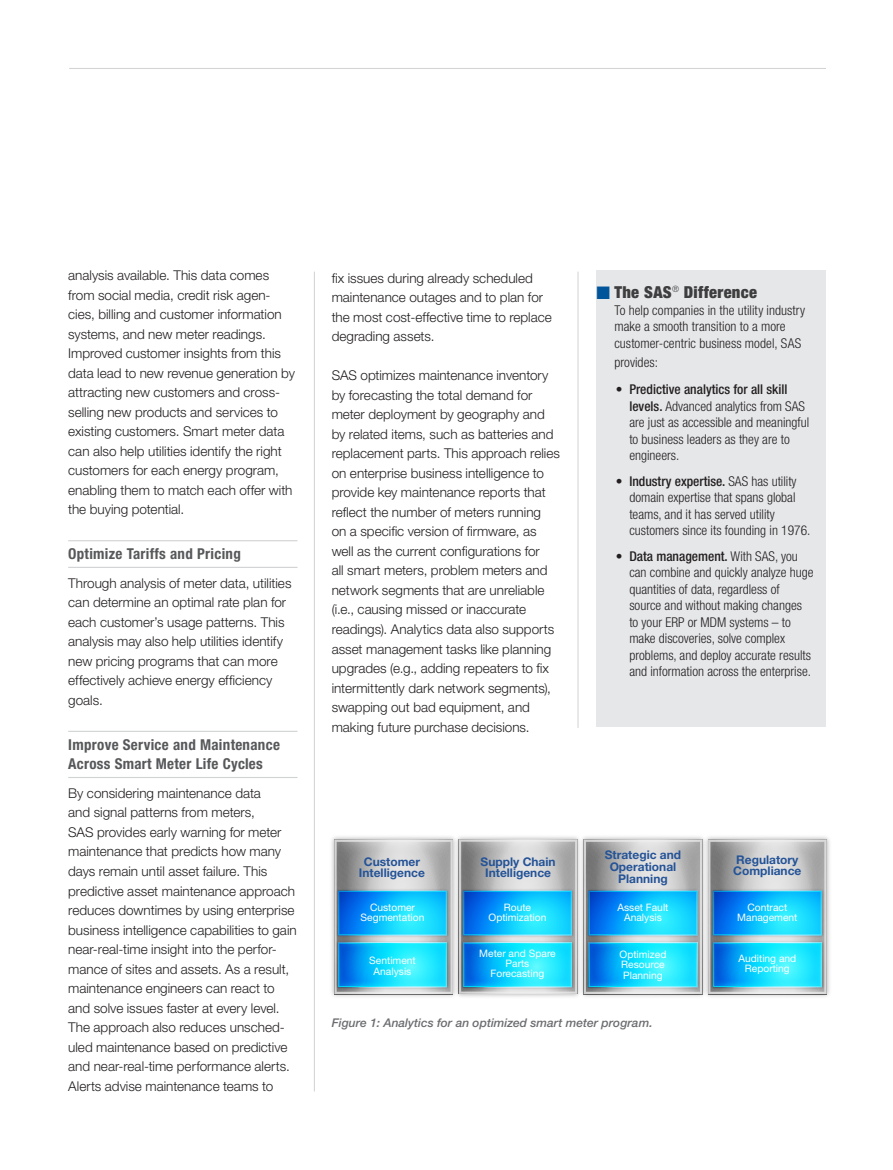
<style>
.page{position:relative;width:893px;height:1170px;background:#fff}
.page>*{position:absolute;margin:0;border:0;box-sizing:border-box;transform-origin:0 0}
.Sidebar_Subhd_1__Blu{font:900 condensed 16.5px "Helvetica Neue LT Std";letter-spacing:.02em;color:#3e3e3f}
.Subhead2__body_bla{font:700 condensed 15px/19.5px "Helvetica Neue LT Std";letter-spacing:.02em;color:#57585a}
.Body{font:300 13.5px/19.5px "Helvetica Neue LT Std";color:#231f20}
.Sidebar_Bullet_list{font:300 condensed 13.5px/16.5px "Helvetica Neue LT Std";color:#231f20}
.Sidebar_body_text{font:300 condensed 13.5px/16.5px "Helvetica Neue LT Std";letter-spacing:.005em;color:#231f20}
.t1{font:700 12px/10.2px "Helvetica Neue LT Std";color:#245397;text-align:center}
.Caption_cutline{font:italic 500 12px "Helvetica Neue LT Std";color:#6c6d70}
.t2{font:10.2px/10.2px "Helvetica Neue LT Std";color:#fff;text-align:center}
.s1{color:#01559b}
.s2{font-weight:500}
</style>
<div class="page">
<hr style="left:68px;top:540px;width:229px;height:1px;background:#d1d2d4">
<hr style="left:68px;top:566px;width:229px;height:2px;background:#d1d2d4">
<hr style="left:68px;top:730px;width:229px;height:1px;background:#d1d2d4">
<hr style="left:68px;top:776px;width:229px;height:2px;background:#d1d2d4">
<hr style="left:314px;top:272px;width:1px;height:819px;background:#d1d2d4">
<hr style="left:578px;top:272px;width:1px;height:456px;background:#d1d2d4">
<hr style="left:69px;top:68px;width:757px;height:1px;background:#d1d2d4">
<div style="left:596px;top:270px;width:230px;height:456px;background:#e6e7e9"></div>
<img style="left:709px;top:836px;width:121px;height:161px">
<img style="left:584px;top:836px;width:125px;height:161px">
<img style="left:459px;top:836px;width:125px;height:161px">
<img style="left:331px;top:836px;width:128px;height:161px">
<svg style="left:334px;top:839px;width:119px;height:154px;background:#62bddc"></svg>
<svg style="left:459px;top:839px;width:118px;height:154px;background:#61bddd"></svg>
<svg style="left:584px;top:839px;width:118px;height:154px;background:#62bddc"></svg>
<svg style="left:708px;top:839px;width:119px;height:154px;background:#62bddc"></svg>
<p class="Body" style="left:68px;top:265px;width:228px">analysis available. This data comes from social media, credit risk agen&shy;cies, billing and customer information systems, and new meter readings.<br>Improved customer insights from this data lead to new revenue generation by attracting new customers and cross&shy;selling new products and services to existing customers. Smart meter data can also help utilities identify the right customers for each energy program, enabling them to match each offer with the buying potential.</p>
<p class="Subhead2__body_bla" style="left:68px;top:544px;width:174px">Optimize Tariffs and Pricing</p>
<p class="Body" style="left:68px;top:573px;width:225px">Through analysis of meter data, utilities can determine an optimal rate plan for each customer’s usage patterns. This analysis may also help utilities identify new pricing programs that can more effectively achieve energy efficiency goals.</p>
<p class="Subhead2__body_bla" style="left:68px;top:734px;width:213px">Improve Service and Maintenance<br>Across Smart Meter Life Cycles</p>
<p class="Body" style="left:68px;top:783px;width:230px">By considering maintenance data<br>and signal patterns from meters,<br>SAS provides early warning for meter maintenance that predicts how many days remain until asset failure. This predictive asset maintenance approach reduces downtimes by using enterprise business intelligence capabilities to gain near-real-time insight into the perfor&shy;mance of sites and assets. As a result, maintenance engineers can react to and solve issues faster at every level.<br>The approach also reduces unsched&shy;uled maintenance based on predictive and near-real-time performance alerts.<br>Alerts advise maintenance teams to</p>
<p class="Body" style="left:332px;top:268px;width:222px">fix issues during already scheduled maintenance outages and to plan for the most cost-effective time to replace degrading assets.</p>
<p class="Body" style="left:332px;top:365px;width:230px">SAS optimizes maintenance inventory by forecasting the total demand for meter deployment by geography and by related items, such as batteries and replacement parts. This approach relies on enterprise business intelligence to provide key maintenance reports that reflect the number of meters running<br>on a specific version of firmware, as well as the current configurations for<br>all smart meters, problem meters and network segments that are unreliable (i.e., causing missed or inaccurate readings). Analytics data also supports asset management tasks like planning upgrades (e.g., adding repeaters to fix intermittently dark network segments), swapping out bad equipment, and making future purchase decisions.</p>
<p class="Sidebar_Subhd_1__Blu" style="left:596px;top:282px;width:162px"><span class="s1">■</span> The SAS<sup>®</sup> Difference</p>
<p class="Sidebar_body_text" style="left:614px;top:301px;width:192px">To help companies in the utility industry make a smooth transition to a more customer-centric business model, SAS</p>
<p class="Sidebar_body_text" style="left:614px;top:354px;width:45px">provides:</p>
<p class="Sidebar_Bullet_list" style="left:629px;top:381px;width:181px;text-indent:-14px">• <span class="s2">Predictive analytics for all skill levels.</span> Advanced analytics from SAS are just as accessible and meaningful to business leaders as they are to engineers.</p>
<p class="Sidebar_Bullet_list" style="left:629px;top:472px;width:183px;text-indent:-14px">• <span class="s2">Industry expertise.</span> SAS has utility domain expertise that spans global teams, and it has served utility customers since its founding in 1976.</p>
<p class="Sidebar_Bullet_list" style="left:629px;top:547px;width:186px;text-indent:-14px">• <span class="s2">Data management.</span> With SAS, you can combine and quickly analyze huge quantities of data, regardless of source and without making changes to your ERP or MDM systems – to make discoveries, solve complex problems, and deploy accurate results and information across the enterprise.</p>
<p class="t1" style="left:359px;top:856px;width:67px">Customer<br>Intelligence</p>
<p class="t1" style="left:481px;top:856px;width:77px">Supply Chain<br>Intelligence</p>
<p class="t1" style="left:605px;top:848px;width:78px;line-height:12px">Strategic and<br>Operational<br>Planning</p>
<p class="t1" style="left:733px;top:854px;width:70px;text-align:left">Regulatory<br>Compliance</p>
<p class="t2" style="left:361px;top:901px;width:65px">Customer<br>Segmentation</p>
<p class="t2" style="left:369px;top:955px;width:48px">Sentiment<br>Analysis</p>
<p class="t2" style="left:479px;top:947px;width:78px">Meter and Spare<br>Parts<br>Forecasting</p>
<p class="t2" style="left:620px;top:949px;width:48px;text-align:left">Optimized<br>Resource<br>Planning</p>
<p class="t2" style="left:617px;top:901px;width:53px">Asset Fault<br>Analysis</p>
<p class="t2" style="left:737px;top:901px;width:62px">Contract<br>Management</p>
<p class="t2" style="left:738px;top:952px;width:59px">Auditing and<br>Reporting</p>
<p class="t2" style="left:489px;top:901px;width:59px">Route<br>Optimization</p>
<p class="Caption_cutline" style="left:332px;top:1015px;width:322px">Figure 1: Analytics for an optimized smart meter program.</p>
</div>
